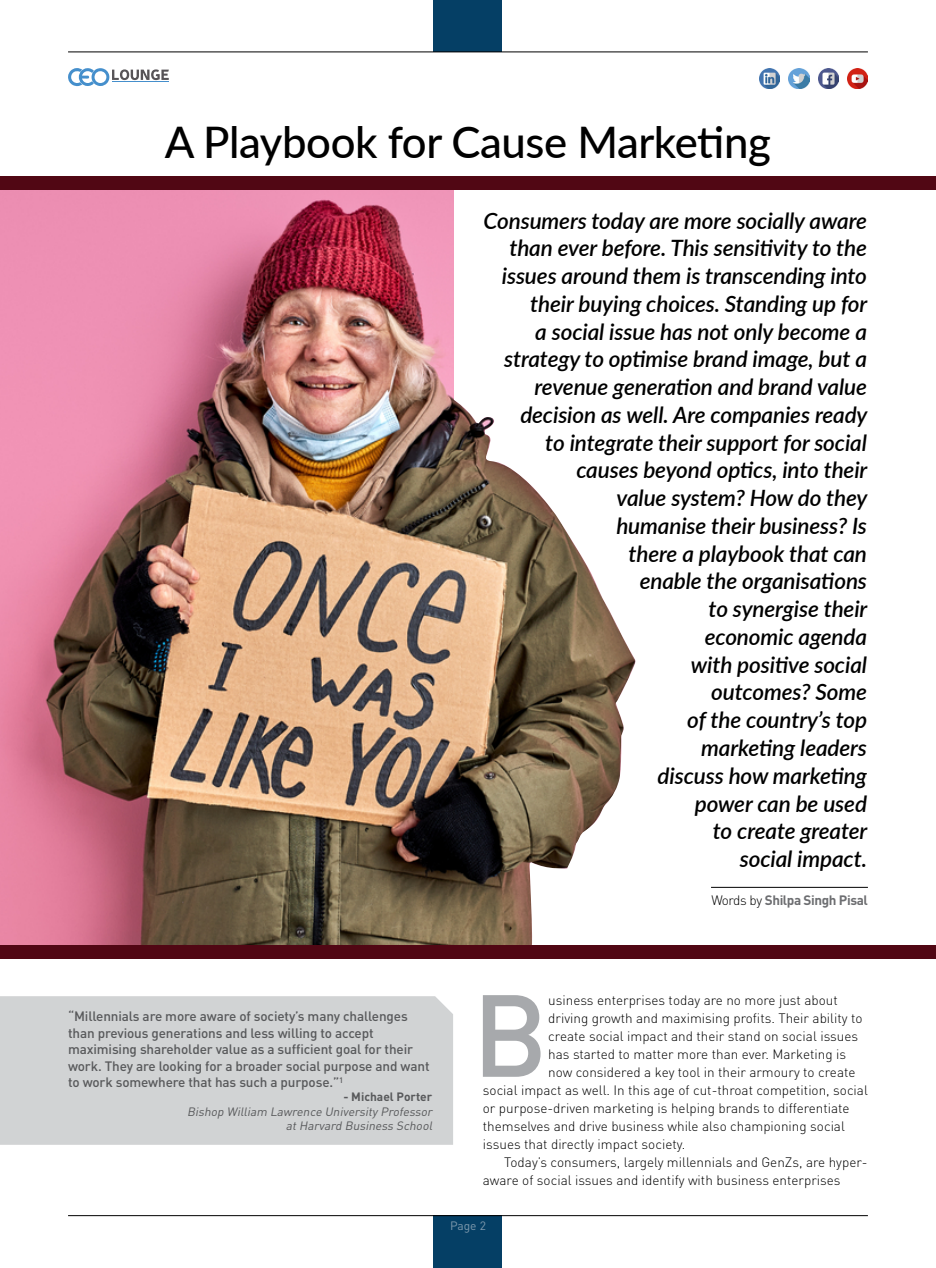
<style>
.page{position:relative;width:936px;height:1268px;background:#fff}
.page>*{position:absolute;margin:0;border:0;box-sizing:border-box;transform-origin:0 0}
.t1{font:500 114.6px "DIN Pro";color:#a7a9ac}
.t2{font:500 43.5px "Lato";letter-spacing:-.01em;color:#000}
.t3{font:italic 600 22.5px/27.8px "Lato";letter-spacing:-.005em;color:#000;text-align:right}
.t4{font:300 13.5px "DIN Pro";color:#000}
.t5{font:500 13.5px/16.5px "DIN Pro";letter-spacing:-.01em;color:#58595b}
.t6{font:700 13.5px "DIN Pro";letter-spacing:-.03em;color:#6d6e71}
.t7{font:italic 12px/14.4px "DIN Pro";color:#58595b;text-align:right}
.t8{font:700 12px "DIN Pro";color:#58595b}
.t9{font:12px "DIN Pro";color:#7e99ad}
.s1{font-weight:300;color:#000}
</style>
<div class="page">
<div style="left:0;top:996px;width:453px;height:148px;background:#d1d3d4"></div>
<hr style="left:711px;top:886px;width:156px;height:1px;background:#000">
<img style="left:0;top:190px;width:453px;height:755px">
<img style="left:446px;top:394px;width:190px;height:551px">
<div style="left:0;top:945px;width:935px;height:13px;background:#510714"></div>
<div style="left:0;top:176px;width:935px;height:14px;background:#510714"></div>
<div style="left:433px;top:0;width:69px;height:52px;background:#053f65"></div>
<div style="left:433px;top:1215px;width:69px;height:52px;background:#053f65"></div>
<hr style="left:68px;top:52px;width:799px;height:1px;background:#000">
<hr style="left:68px;top:1215px;width:799px;height:1px;background:#000">
<img style="left:818px;top:68px;width:20px;height:20px">
<img style="left:759px;top:68px;width:20px;height:20px">
<img style="left:788px;top:68px;width:21px;height:20px">
<img style="left:847px;top:68px;width:20px;height:20px">
<svg style="left:68px;top:68px;width:101px;height:18px"></svg>
<h2 class="t2" style="left:165px;top:111px;width:607px">A Playbook for Cause Marketing</h2>
<p class="t3" style="left:483px;top:205px;width:385px">Consumers today are more socially aware than ever before. This sensitivity to the issues around them is transcending into their buying choices. Standing up for<br>a social issue has not only become a strategy to optimise brand image, but a revenue generation and brand value decision as well. Are companies ready<br>to integrate their support for social causes beyond optics, into their<br>value system? How do they<br>humanise their business? Is<br>there a playbook that can<br>enable the organisations<br>to synergise their<br>economic agenda<br>with positive social<br>outcomes? Some<br>of the country’s top<br>marketing leaders<br>discuss how marketing<br>power can be used<br>to create greater<br>social impact.</p>
<p class="t6" style="left:711px;top:890px;width:158px"><span class="s1">Words by</span> Shilpa Singh Pisal</p>
<p class="t5" style="left:68px;top:1007px;width:363px">“Millennials are more aware of society’s many challenges than previous generations and less willing to accept maximising shareholder value as a sufficient goal for their work. They are looking for a broader social purpose and want to work somewhere that has such a purpose.”<sup>1</sup></p>
<p class="t8" style="left:343px;top:1088px;width:90px">- Michael Porter</p>
<p class="t7" style="left:187px;top:1103px;width:249px">Bishop William Lawrence University Professor atHarvard Business School</p>
<h1 class="t1" style="left:472px;top:957px;width:77px">B</h1>
<p class="t4" style="left:548px;top:990px;width:291px">usiness enterprises today are no more just about</p>
<p class="t4" style="left:548px;top:1008px;width:316px">driving growth and maximising profits. Their ability to</p>
<p class="t4" style="left:548px;top:1026px;width:311px">create social impact and their stand on social issues</p>
<p class="t4" style="left:548px;top:1044px;width:299px">has started to matter more than ever. Marketing is</p>
<p class="t4" style="left:548px;top:1062px;width:309px">now considered a key tool in their armoury to create</p>
<p class="t4" style="left:483px;top:1080px;width:386px">social impact as well. In this age of cut-throat competition, social</p>
<p class="t4" style="left:483px;top:1098px;width:368px">or purpose-driven marketing is helping brands to differentiate</p>
<p class="t4" style="left:483px;top:1116px;width:363px">themselves and drive business while also championing social</p>
<p class="t4" style="left:483px;top:1134px;width:204px">issues that directly impact society.</p>
<p class="t4" style="left:504px;top:1152px;width:365px">Today’s consumers, largely millennials and GenZs, are hyper-</p>
<p class="t4" style="left:483px;top:1170px;width:359px">aware of social issues and identify with business enterprises</p>
<p class="t9" style="left:450px;top:1217px;width:37px">Page 2</p>
</div>
